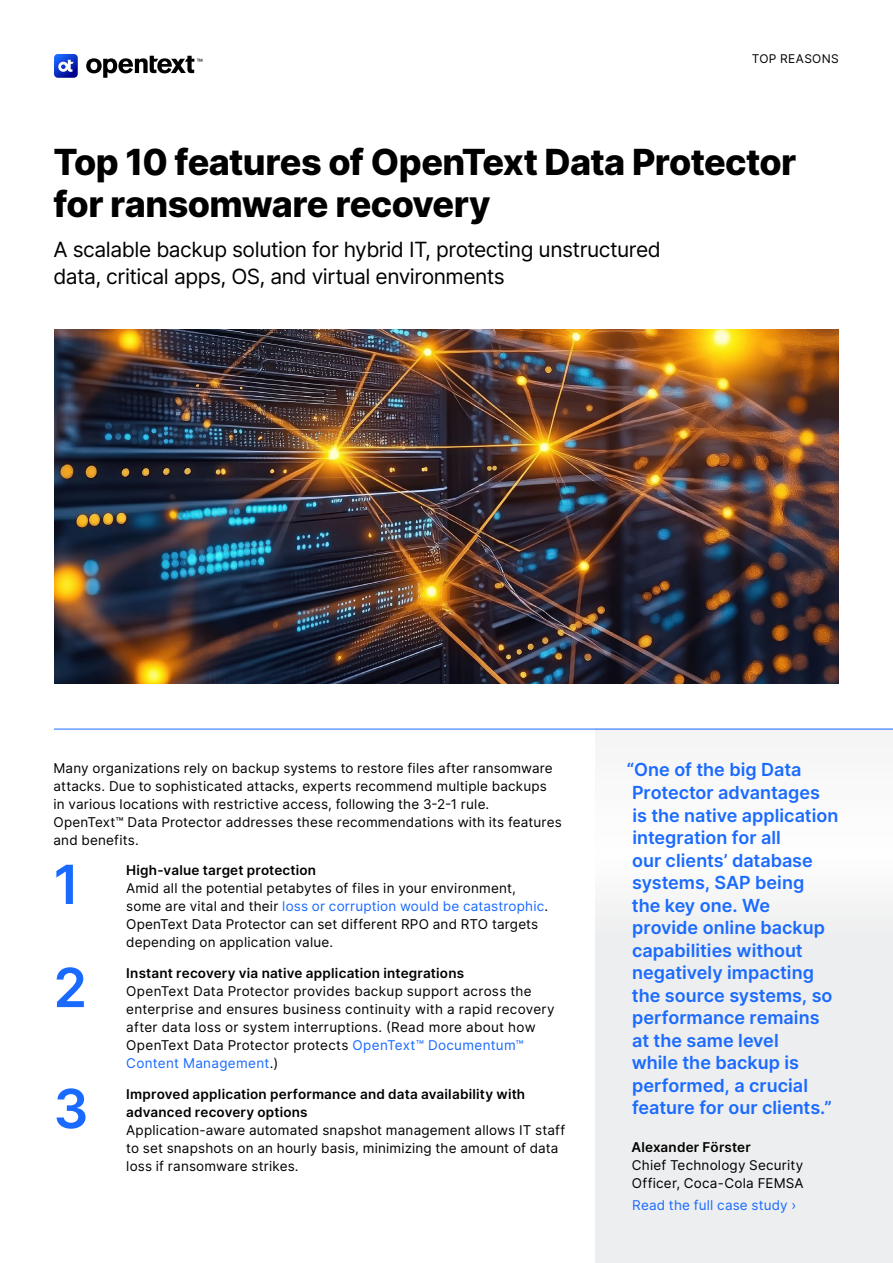
<style>
.page{position:relative;width:893px;height:1263px;background:#fff}
.page>*{position:absolute;margin:0;border:0;box-sizing:border-box;transform-origin:0 0}
.Numbers{font:600 54px "Inter";color:#1a6aff}
.H1_Title{font:800 36px/42px "Inter";letter-spacing:-.02em;color:#000}
.Subhead{font:21px/27px "Inter";letter-spacing:-.02em;color:#000}
.Pull_Quote{font:600 18px/22.5px "Inter";color:#1a6aff}
.Body{font:13.5px/18px "Inter";letter-spacing:.015em;color:#000}
.Sidebar_CTA{font:13.5px "Inter";letter-spacing:.01em;color:#1a6aff}
.t1{font:12px "Inter";letter-spacing:.03em;color:#000}
.s1{font-weight:600}
.s2{color:#1a6aff}
</style>
<div class="page">
<svg style="left:86px;top:56px;width:116px;height:22px"></svg>
<svg style="left:54px;top:54px;width:24px;height:24px"></svg>
<svg style="left:595px;top:730px;width:298px;height:533px"></svg>
<hr style="left:54px;top:729px;width:839px;height:1px;background:#1a6aff">
<img style="left:54px;top:329px;width:785px;height:354px">
<p class="t1" style="left:752px;top:50px;width:89px">TOP REASONS</p>
<h1 class="H1_Title" style="left:53px;top:140px;width:744px">Top 10 features of OpenText Data Protector for ransomware recovery</h1>
<p class="Subhead" style="left:53px;top:236px;width:609px">A scalable backup solution for hybrid IT, protecting unstructured data, critical apps, OS, and virtual environments</p>
<p class="Body" style="left:53px;top:759px;width:510px">Many organizations rely on backup systems to restore files after ransomware attacks. Due to sophisticated attacks, experts recommend multiple backups<br>in various locations with restrictive access, following the 3-2-1 rule.<br>OpenText™ Data Protector addresses these recommendations with its features and benefits.</p>
<p class="Numbers" style="left:53px;top:844px;width:27px">1</p>
<p class="Body" style="left:126px;top:860px;width:423px"><span class="s1">High-value target protection<br></span>Amid all the potential petabytes of files in your environment, some are vital and their <span class="s2">loss or corruption would be catastrophic</span>.<br>OpenText Data Protector can set different RPO and RTO targets depending on application value.</p>
<p class="Numbers" style="left:53px;top:947px;width:35px">2</p>
<p class="Body" style="left:126px;top:963px;width:430px"><span class="s1">Instant recovery via native application integrations<br></span>OpenText Data Protector provides backup support across the enterprise and ensures business continuity with a rapid recovery after data loss or system interruptions. (Read more about how OpenText Data Protector protects <span class="s2">OpenText™ Documentum™ Content Management</span>.)</p>
<p class="Numbers" style="left:53px;top:1068px;width:37px">3</p>
<p class="Body" style="left:126px;top:1084px;width:441px"><span class="s1">Improved application performance and data availability with advanced recovery options<br></span>Application-aware automated snapshot management allows IT staff to set snapshots on an hourly basis, minimizing the amount of data loss if ransomware strikes.</p>
<p class="Pull_Quote" style="left:627px;top:758px;width:213px">“One of the big Data<br>Protector advantages<br>is the native application integration for all<br>our clients’ database systems, SAP being<br>the key one. We<br>provide online backup capabilities without negatively impacting the source systems, so performance remains<br>at the same level<br>while the backup is performed, a crucial feature for our clients.”</p>
<p class="Body" style="left:631px;top:1138px;width:174px"><span class="s1">Alexander Förster<br></span>Chief Technology Security<br>Officer, Coca-Cola FEMSA</p>
<p class="Sidebar_CTA" style="left:632px;top:1195px;width:166px">Read the full case study ›</p>
</div>
